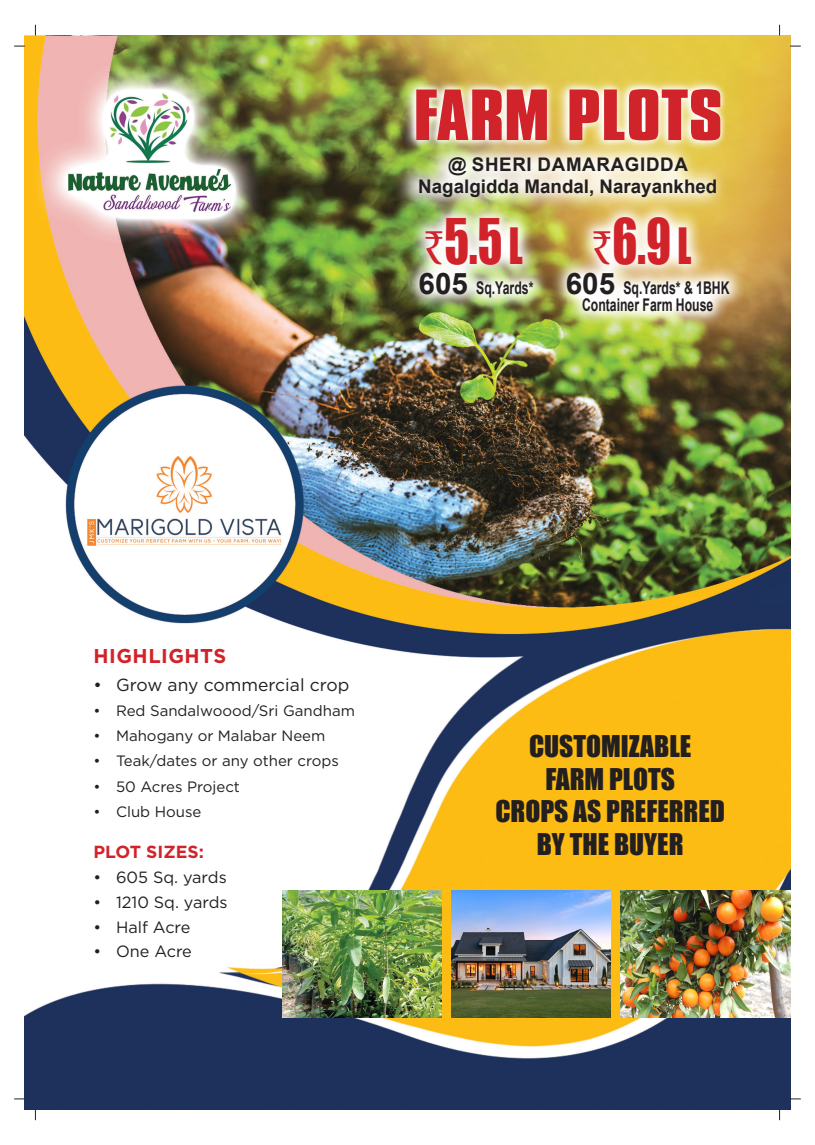
<style>
.page{position:relative;width:815px;height:1145px;background:#fff}
.page>*{position:absolute;margin:0;border:0;box-sizing:border-box;transform-origin:0 0}
.t1{font:700 62.25px "Compacta BT";color:#d1232a;scale:1.2 1}
.t2{font:57.75px "Impact";color:#d1232a;scale:.8 1}
.t3{font:27.5px/32.9px "Impact";color:#231f20;text-align:center}
.t4{font:700 20px "Gotham";letter-spacing:.025em;color:#d1232a}
.t5{font:700 18.75px/22.5px "Arial";color:#231f20;text-align:center}
.t6{font:700 17.5px/17.5px "Arial";color:#231f20;text-align:center;scale:.7 1}
.t7{font:17.5px "Gotham";color:#231f20}
.t8{font:700 17.5px "Gotham";color:#d1232a}
.t9{font:16.25px "Gotham";color:#231f20}
.t10{font:15px "Gotham";color:#231f20}
.s1{font-family:"Minion Pro";font-weight:500;font-size:52.5px}
.s2{font-size:46px}
.s3{font-size:29.62px}
</style>
<div class="page">
<img style="left:25px;top:35px;width:765px;height:1074px">
<img style="left:282px;top:890px;width:160px;height:127px">
<img style="left:451px;top:890px;width:160px;height:127px">
<img style="left:620px;top:890px;width:170px;height:127px">
<img style="left:394px;top:138px;width:334px;height:77px">
<svg style="left:401px;top:77px;width:327px;height:75px;background:#cab958"></svg>
<svg style="left:410px;top:83px;width:317px;height:64px"></svg>
<img style="left:403px;top:201px;width:146px;height:112px">
<img style="left:551px;top:201px;width:194px;height:127px">
<h1 class="t1" style="left:414px;top:77px;width:259px">FARM PLOTS</h1>
<p class="t5" style="left:418px;top:153px;width:301px">@ SHERI DAMARAGIDDA<br>Nagalgidda Mandal, Narayankhed</p>
<h2 class="t2" style="left:424px;top:196px;width:125px"><span class="s1">₹</span>5.5 <span class="s2">L</span></h2>
<p class="t6" style="left:419px;top:279px;width:166px"><span class="s3">605</span> Sq.Yards*</p>
<h2 class="t2" style="left:592px;top:196px;width:126px"><span class="s1">₹</span>6.9 <span class="s2">L</span></h2>
<p class="t6" style="left:566px;top:279px;width:236px"><span class="s3">605</span> Sq.Yards* &amp; 1BHK<br>Container Farm House</p>
<h3 class="t4" style="left:94px;top:644px;width:134px">HIGHLIGHTS</h3>
<p class="t7" style="left:94px;top:674px;width:257px">• Grow any commercial crop</p>
<p class="t10" style="left:94px;top:701px;width:263px">• Red Sandalwoood/Sri Gandham</p>
<p class="t10" style="left:94px;top:726px;width:233px">• Mahogany or Malabar Neem</p>
<p class="t10" style="left:94px;top:751px;width:247px">• Teak/dates or any other crops</p>
<p class="t10" style="left:94px;top:776px;width:148px">• 50 Acres Project</p>
<p class="t10" style="left:94px;top:801px;width:109px">• Club House</p>
<p class="t8" style="left:94px;top:841px;width:112px">PLOT SIZES:</p>
<p class="t9" style="left:94px;top:866px;width:135px">• 605 Sq. yards</p>
<p class="t9" style="left:94px;top:891px;width:136px">• 1210 Sq. yards</p>
<p class="t9" style="left:94px;top:916px;width:98px">• Half Acre</p>
<p class="t9" style="left:94px;top:941px;width:100px">• One Acre</p>
<h3 class="t3" style="left:495px;top:728px;width:231px">CUSTOMIZABLE<br>FARM PLOTS<br>CROPS AS PREFERRED<br>BY THE BUYER</h3>
</div>
